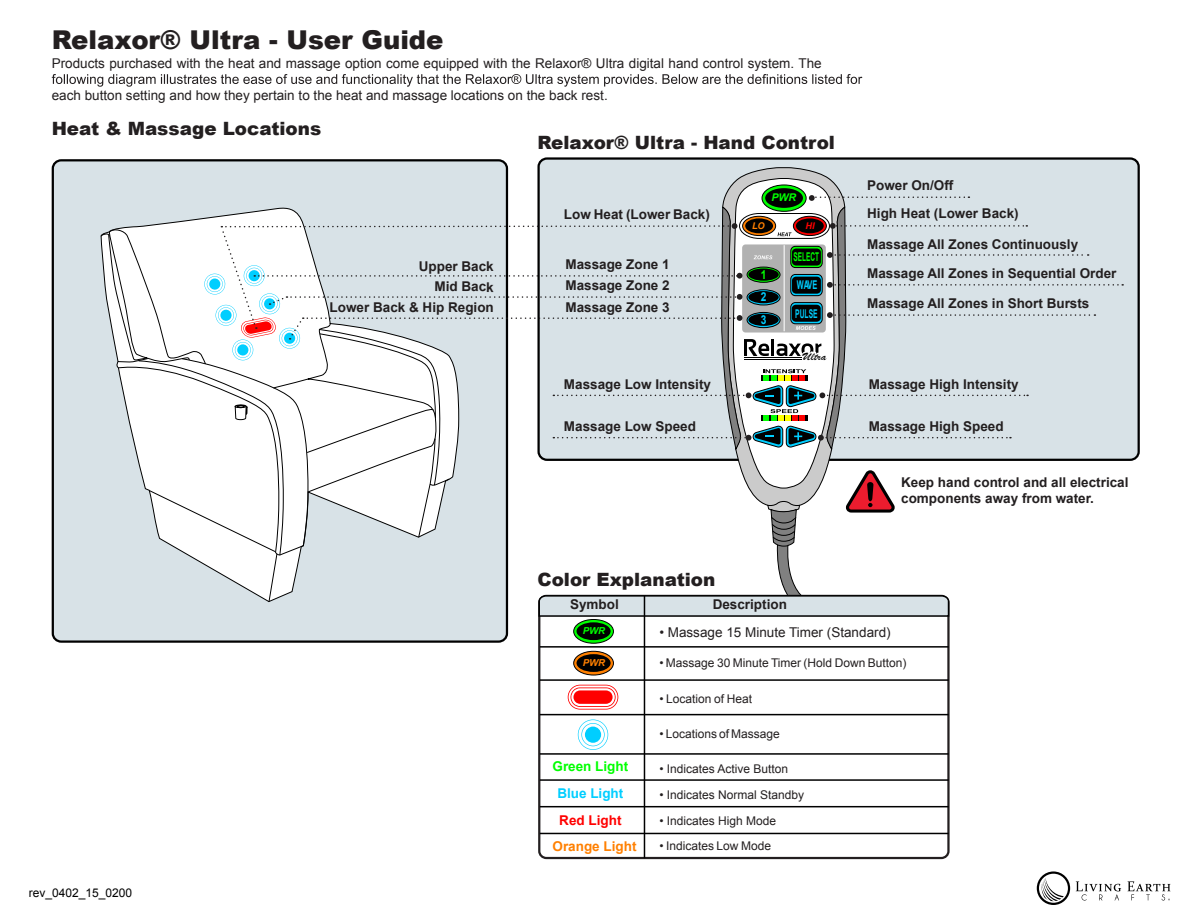
<style>
.page{position:relative;width:1188px;height:918px;background:#fff}
.page>*{position:absolute;margin:0;border:0;box-sizing:border-box;transform-origin:0 0}
.t1{font:900 25.95px "Arial";color:#231f20}
.t2{font:900 18.3px "Arial";color:#231f20}
.t3{font:700 13.5px/20.9px "Arial";color:#231f20}
.t4{font:13.5px "Arial";color:#231f20}
.t5{font:700 13.5px "Arial";color:#ff8000}
.t6{font:700 13.5px "Arial";color:#0f0}
.t7{font:700 13.5px "Arial";color:#00ceff}
.t8{font:700 13.5px "Arial";color:#f00}
.t9{font:700 12.3px/22.6px "Arial";color:#00ceff;scale:.83 1}
.t10{font:700 12.3px "Arial";color:#0f0;scale:.83 1}
.t11{font:700 12.15px "Arial";color:#0f0;scale:.54 1}
.t12{font:700 12.15px "Arial";color:#00ceff;scale:.56 1}
.t13{font:700 12.15px "Arial";color:#00ceff;scale:.61 1}
.t14{font:12px "Arial";color:#231f20}
.t15{font:12px "Arial";color:#000}
.t16{font:11.25px "Brush Script";color:#000;scale:1.16 1}
.t17{font:italic 700 10.65px "Arial";color:#0f0}
.t18{font:italic 700 9.6px "Arial";color:#0f0}
.t19{font:italic 700 9.6px "Arial";color:#ff8000}
.t20{font:italic 700 9.3px "Arial";color:#ff8000}
.t21{font:italic 700 9.3px "Arial";color:#f00}
</style>
<div class="page">
<div style="left:53px;top:160px;width:454px;height:482px;background:#d8e2e7;border-radius:8px"></div>
<svg style="left:100px;top:228px;width:17px;height:139px"></svg>
<svg style="left:1037px;top:871px;width:33px;height:34px"></svg>
<svg style="left:1076px;top:881px;width:45px;height:20px"></svg>
<svg style="left:1127px;top:881px;width:44px;height:20px"></svg>
<div style="left:539px;top:159px;width:600px;height:301px;background:#d8e2e7;border-radius:8px"></div>
<svg style="left:52px;top:74px;width:810px;height:13px"></svg>
<div style="left:538px;top:595px;width:412px;height:264px;border:2px solid #231f20;border-radius:7px"></div>
<svg style="left:574px;top:619px;width:39px;height:24px"></svg>
<div style="left:573px;top:619px;width:41px;height:24px;border:1px solid #000;border-radius:50%"></div>
<div style="left:577px;top:622px;width:34px;height:18px;background:#000;border-radius:50%"></div>
<svg style="left:574px;top:651px;width:39px;height:24px"></svg>
<div style="left:573px;top:651px;width:41px;height:24px;border:1px solid #000;border-radius:50%"></div>
<div style="left:577px;top:654px;width:34px;height:18px;background:#000;border-radius:50%"></div>
<svg style="left:578px;top:719px;width:30px;height:31px"></svg>
<div style="left:585px;top:727px;width:16px;height:16px;background:#00ceff;border-radius:50%"></div>
<hr style="left:644px;top:596px;width:1px;height:262px;background:#000">
<hr style="left:540px;top:714px;width:409px;height:1px;background:#000">
<hr style="left:540px;top:679px;width:409px;height:2px;background:#000">
<hr style="left:540px;top:646px;width:409px;height:2px;background:#000">
<hr style="left:540px;top:753px;width:409px;height:2px;background:#000">
<hr style="left:540px;top:779px;width:409px;height:2px;background:#000">
<hr style="left:540px;top:806px;width:409px;height:1px;background:#000">
<hr style="left:540px;top:833px;width:409px;height:1px;background:#000">
<svg style="left:568px;top:685px;width:50px;height:25px"></svg>
<svg style="left:117px;top:167px;width:1006px;height:451px"></svg>
<h1 class="t1" style="left:52px;top:21px;width:393px">Relaxor® Ultra - User Guide</h1>
<p class="t4" style="left:52px;top:54px;width:772px">Products purchased with the heat and massage option come equipped with the Relaxor® Ultra digital hand control system. The</p>
<p class="t4" style="left:52px;top:86px;width:558px">each button setting and how they pertain to the heat and massage locations on the back rest.</p>
<h2 class="t2" style="left:537px;top:129px;width:299px">Relaxor® Ultra - Hand Control</h2>
<h2 class="t2" style="left:52px;top:115px;width:271px">Heat &amp; Massage Locations</h2>
<p class="t3" style="left:330px;top:256px;width:166px;text-align:right">Upper Back<br>Mid Back<br>Lower Back &amp; Hip Region</p>
<p class="t3" style="left:564px;top:204px;width:147px">Low Heat (Lower Back)</p>
<p class="t3" style="left:565px;top:254px;width:106px;text-align:justify">Massage Zone 1<br>Massage Zone 2<br>Massage Zone 3</p>
<p class="t17" style="left:771px;top:190px;width:26px">PWR</p>
<p class="t20" style="left:752px;top:219px;width:14px">LO</p>
<p class="t21" style="left:805px;top:220px;width:11px">HI</p>
<p class="t10" style="left:761px;top:266px;width:8px">1</p>
<p class="t9" style="left:761px;top:286px;width:8px">2<br>3</p>
<p class="t11" style="left:794px;top:248px;width:49px">SELECT</p>
<p class="t13" style="left:797px;top:277px;width:35px">WAVE</p>
<p class="t12" style="left:795px;top:305px;width:41px">PULSE</p>
<p class="t16" style="left:803px;top:349px;width:22px">Ultra</p>
<p class="t3" style="left:867px;top:175px;width:88px">Power On/Off</p>
<p class="t3" style="left:867px;top:203px;width:153px">High Heat (Lower Back)</p>
<p class="t3" style="left:867px;top:234px;width:213px">Massage All Zones Continuously</p>
<p class="t3" style="left:867px;top:259px;width:251px;line-height:29.5px">Massage All Zones in Sequential Order<br>Massage All Zones in Short Bursts</p>
<p class="t3" style="left:564px;top:374px;width:149px">Massage Low Intensity</p>
<p class="t3" style="left:869px;top:374px;width:152px">Massage High Intensity</p>
<p class="t3" style="left:564px;top:417px;width:134px">Massage Low Speed</p>
<p class="t3" style="left:869px;top:417px;width:137px">Massage High Speed</p>
<h2 class="t2" style="left:537px;top:567px;width:179px">Color Explanation</h2>
<p class="t3" style="left:570px;top:595px;width:50px">Symbol</p>
<p class="t3" style="left:713px;top:595px;width:76px">Description</p>
<p class="t3" style="left:901px;top:475px;width:229px;line-height:16.2px">Keep hand control and all electrical components away from water.</p>
<p class="t15" style="left:29px;top:885px;width:105px">rev_0402_15_0200</p>
<p class="t18" style="left:583px;top:624px;width:24px">PWR</p>
<p class="t19" style="left:583px;top:656px;width:24px">PWR</p>
<p class="t6" style="left:553px;top:758px;width:77px">Green Light</p>
<p class="t7" style="left:557px;top:784px;width:68px">Blue Light</p>
<p class="t8" style="left:559px;top:811px;width:64px">Red Light</p>
<p class="t5" style="left:553px;top:837px;width:86px">Orange Light</p>
<p class="t4" style="left:659px;top:624px;width:233px">• Massage 15 Minute Timer (Standard)</p>
<p class="t14" style="left:659px;top:655px;width:249px">• Massage 30 Minute Timer (Hold Down Button)</p>
<p class="t14" style="left:659px;top:691px;width:94px">• Location of Heat</p>
<p class="t14" style="left:659px;top:726px;width:122px">• Locations of Massage</p>
<p class="t14" style="left:659px;top:761px;width:130px">• Indicates Active Button</p>
<p class="t14" style="left:659px;top:787px;width:146px">• Indicates Normal Standby</p>
<p class="t14" style="left:659px;top:813px;width:118px">• Indicates High Mode</p>
<p class="t14" style="left:659px;top:838px;width:113px">• Indicates Low Mode</p>
</div>
